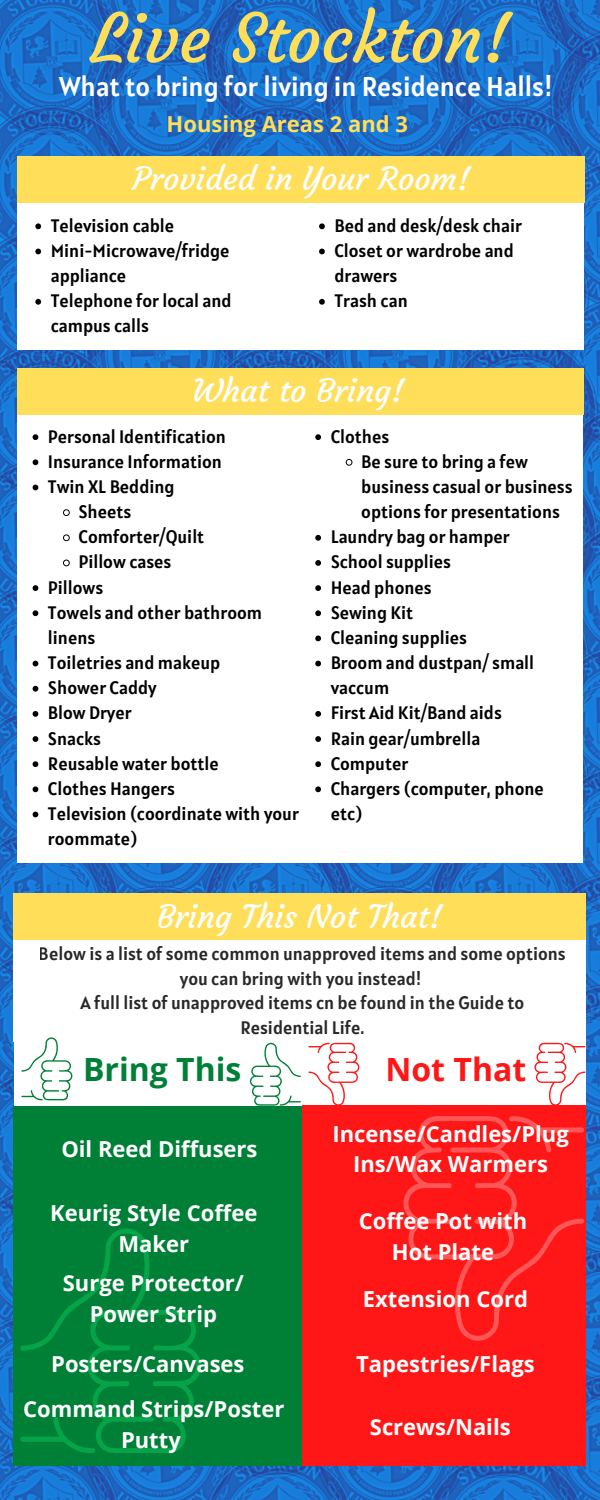
<style>
.page{position:relative;width:600px;height:1500px;background:#fff}
.page>*{position:absolute;margin:0;border:0;box-sizing:border-box;transform-origin:0 0}
.t1{font:67.1px "Courgette";color:#ffde59}
.t2{font:32px "Courgette";color:#fff}
.t3{font:700 32px "Open Sans";color:#008037}
.t4{font:700 32px "Open Sans";color:#ff1616}
.t5{font:27px "Alatsi";color:#fff}
.t6{font:700 22px/30.8px "Open Sans";color:#fff;text-align:center}
.t7{font:700 22px "Open Sans";color:#ffde59}
.t8{font:18px/25.2px "Alatsi";color:#000}
</style>
<div class="page">
<img style="left:0;top:0;width:600px;height:1500px">
<div style="left:17px;top:413px;width:566px;height:450px;background:#fff"></div>
<svg style="left:33px;top:434px;width:5px;height:6px"></svg>
<svg style="left:33px;top:459px;width:5px;height:6px"></svg>
<svg style="left:33px;top:485px;width:5px;height:5px"></svg>
<svg style="left:63px;top:509px;width:7px;height:7px"></svg>
<svg style="left:63px;top:534px;width:7px;height:7px"></svg>
<svg style="left:63px;top:559px;width:7px;height:7px"></svg>
<svg style="left:33px;top:585px;width:5px;height:6px"></svg>
<svg style="left:33px;top:610px;width:5px;height:6px"></svg>
<svg style="left:33px;top:661px;width:5px;height:5px"></svg>
<svg style="left:33px;top:686px;width:5px;height:6px"></svg>
<svg style="left:33px;top:711px;width:5px;height:6px"></svg>
<svg style="left:33px;top:736px;width:5px;height:6px"></svg>
<svg style="left:33px;top:761px;width:5px;height:6px"></svg>
<svg style="left:33px;top:786px;width:5px;height:6px"></svg>
<svg style="left:33px;top:812px;width:5px;height:5px"></svg>
<svg style="left:315px;top:434px;width:6px;height:6px"></svg>
<svg style="left:346px;top:459px;width:7px;height:7px"></svg>
<svg style="left:315px;top:535px;width:6px;height:6px"></svg>
<svg style="left:315px;top:560px;width:6px;height:6px"></svg>
<svg style="left:315px;top:585px;width:6px;height:6px"></svg>
<svg style="left:315px;top:610px;width:6px;height:6px"></svg>
<svg style="left:315px;top:636px;width:6px;height:5px"></svg>
<svg style="left:315px;top:661px;width:6px;height:5px"></svg>
<svg style="left:315px;top:711px;width:6px;height:6px"></svg>
<svg style="left:315px;top:736px;width:6px;height:6px"></svg>
<svg style="left:315px;top:761px;width:6px;height:6px"></svg>
<svg style="left:315px;top:786px;width:6px;height:6px"></svg>
<div style="left:14px;top:1106px;width:289px;height:360px;background:#008037"></div>
<div style="left:14px;top:938px;width:572px;height:104px;background:#fff"></div>
<div style="left:14px;top:1038px;width:295px;height:68px;background:#fff"></div>
<div style="left:306px;top:1038px;width:279px;height:68px;background:#fff"></div>
<div style="left:302px;top:1106px;width:284px;height:360px;background:#ff1616"></div>
<svg style="left:250px;top:1043px;width:51px;height:63px"></svg>
<svg style="left:22px;top:1037px;width:50px;height:63px"></svg>
<svg style="left:308px;top:1043px;width:51px;height:63px"></svg>
<svg style="left:534px;top:1043px;width:51px;height:63px"></svg>
<svg style="left:20px;top:1228px;width:181px;height:225px"></svg>
<svg style="left:404px;top:1116px;width:180px;height:225px"></svg>
<div style="left:17px;top:202px;width:567px;height:148px;background:#fff"></div>
<div style="left:17px;top:156px;width:567px;height:46px;background:#ffde59"></div>
<div style="left:17px;top:368px;width:566px;height:46px;background:#ffde59"></div>
<div style="left:14px;top:894px;width:572px;height:46px;background:#ffde59"></div>
<svg style="left:35px;top:223px;width:6px;height:6px"></svg>
<svg style="left:35px;top:249px;width:6px;height:5px"></svg>
<svg style="left:35px;top:299px;width:6px;height:6px"></svg>
<svg style="left:319px;top:223px;width:6px;height:6px"></svg>
<svg style="left:319px;top:249px;width:6px;height:5px"></svg>
<svg style="left:319px;top:299px;width:6px;height:6px"></svg>
<h1 class="t1" style="left:91px;top:-3px;width:421px">Live Stockton!</h1>
<h3 class="t5" style="left:59px;top:69px;width:495px">What to bring for living in Residence Halls!</h3>
<p class="t7" style="left:167px;top:109px;width:243px">Housing Areas 2 and 3</p>
<h2 class="t2" style="left:132px;top:159px;width:340px">Provided in Your Room!</h2>
<p class="t8" style="left:51px;top:213px;width:182px">Television cable<br>Mini-Microwave/fridge appliance<br>Telephone for local and campus calls</p>
<p class="t8" style="left:334px;top:213px;width:189px">Bed and desk/desk chair<br>Closet or wardrobe and drawers<br>Trash can</p>
<h2 class="t2" style="left:192px;top:371px;width:214px">What to Bring!</h2>
<p class="t8" style="left:48px;top:424px;width:180px">Personal Identification</p>
<p class="t8" style="left:48px;top:449px;width:175px">Insurance Information</p>
<p class="t8" style="left:48px;top:474px;width:128px">Twin XL Bedding</p>
<p class="t8" style="left:79px;top:499px;width:54px">Sheets</p>
<p class="t8" style="left:79px;top:524px;width:127px">Comforter/Quilt</p>
<p class="t8" style="left:79px;top:549px;width:94px">Pillow cases</p>
<p class="t8" style="left:48px;top:575px;width:57px">Pillows</p>
<p class="t8" style="left:48px;top:600px;width:216px">Towels and other bathroom</p>
<p class="t8" style="left:48px;top:625px;width:49px">linens</p>
<p class="t8" style="left:48px;top:650px;width:174px">Toiletries and makeup</p>
<p class="t8" style="left:48px;top:675px;width:110px">Shower Caddy</p>
<p class="t8" style="left:48px;top:700px;width:85px">Blow Dryer</p>
<p class="t8" style="left:48px;top:725px;width:55px">Snacks</p>
<p class="t8" style="left:48px;top:751px;width:172px">Reusable water bottle</p>
<p class="t8" style="left:48px;top:776px;width:129px">Clothes Hangers</p>
<p class="t8" style="left:48px;top:801px;width:252px">Television (coordinate with your</p>
<p class="t8" style="left:48px;top:826px;width:91px">roommate)</p>
<p class="t8" style="left:331px;top:424px;width:60px">Clothes</p>
<p class="t8" style="left:361px;top:449px;width:168px">Be sure to bring a few</p>
<p class="t8" style="left:361px;top:474px;width:213px">business casual or business</p>
<p class="t8" style="left:361px;top:499px;width:200px">options for presentations</p>
<p class="t8" style="left:331px;top:524px;width:181px">Laundry bag or hamper</p>
<p class="t8" style="left:331px;top:549px;width:122px">School supplies</p>
<p class="t8" style="left:331px;top:575px;width:103px">Head phones</p>
<p class="t8" style="left:331px;top:600px;width:84px">Sewing Kit</p>
<p class="t8" style="left:331px;top:625px;width:138px">Cleaning supplies</p>
<p class="t8" style="left:331px;top:650px;width:205px">Broom and dustpan/ small</p>
<p class="t8" style="left:331px;top:675px;width:60px">vaccum</p>
<p class="t8" style="left:331px;top:700px;width:173px">First Aid Kit/Band aids</p>
<p class="t8" style="left:331px;top:725px;width:151px">Rain gear/umbrella</p>
<p class="t8" style="left:331px;top:751px;width:79px">Computer</p>
<p class="t8" style="left:331px;top:776px;width:215px">Chargers (computer, phone</p>
<p class="t8" style="left:331px;top:801px;width:33px">etc)</p>
<h2 class="t2" style="left:157px;top:896px;width:287px">Bring This Not That!</h2>
<p class="t8" style="left:39px;top:941px;width:528px;line-height:24.9px;text-align:center">Below is a list of some common unapproved items and some options you can bring with you instead!<br>A full list of unapproved items cn be found in the Guide to Residential Life.</p>
<h2 class="t3" style="left:83px;top:1047px;width:160px">Bring This</h2>
<p class="t6" style="left:61px;top:1133px;width:198px">Oil Reed Diffusers</p>
<h2 class="t4" style="left:385px;top:1047px;width:142px">Not That</h2>
<p class="t6" style="left:332px;top:1118px;width:238px">Incense/Candles/Plug<br>Ins/Wax Warmers</p>
<p class="t6" style="left:50px;top:1197px;width:209px">Keurig Style Coffee<br>Maker</p>
<p class="t6" style="left:359px;top:1205px;width:170px">Coffee Pot with<br>Hot Plate</p>
<p class="t6" style="left:63px;top:1267px;width:183px">Surge Protector/<br>Power Strip</p>
<p class="t6" style="left:363px;top:1283px;width:166px">Extension Cord</p>
<p class="t6" style="left:51px;top:1348px;width:195px">Posters/Canvases</p>
<p class="t6" style="left:356px;top:1348px;width:180px">Tapestries/Flags</p>
<p class="t6" style="left:23px;top:1393px;width:263px">Command Strips/Poster<br>Putty</p>
<p class="t6" style="left:370px;top:1411px;width:142px">Screws/Nails</p>
</div>
